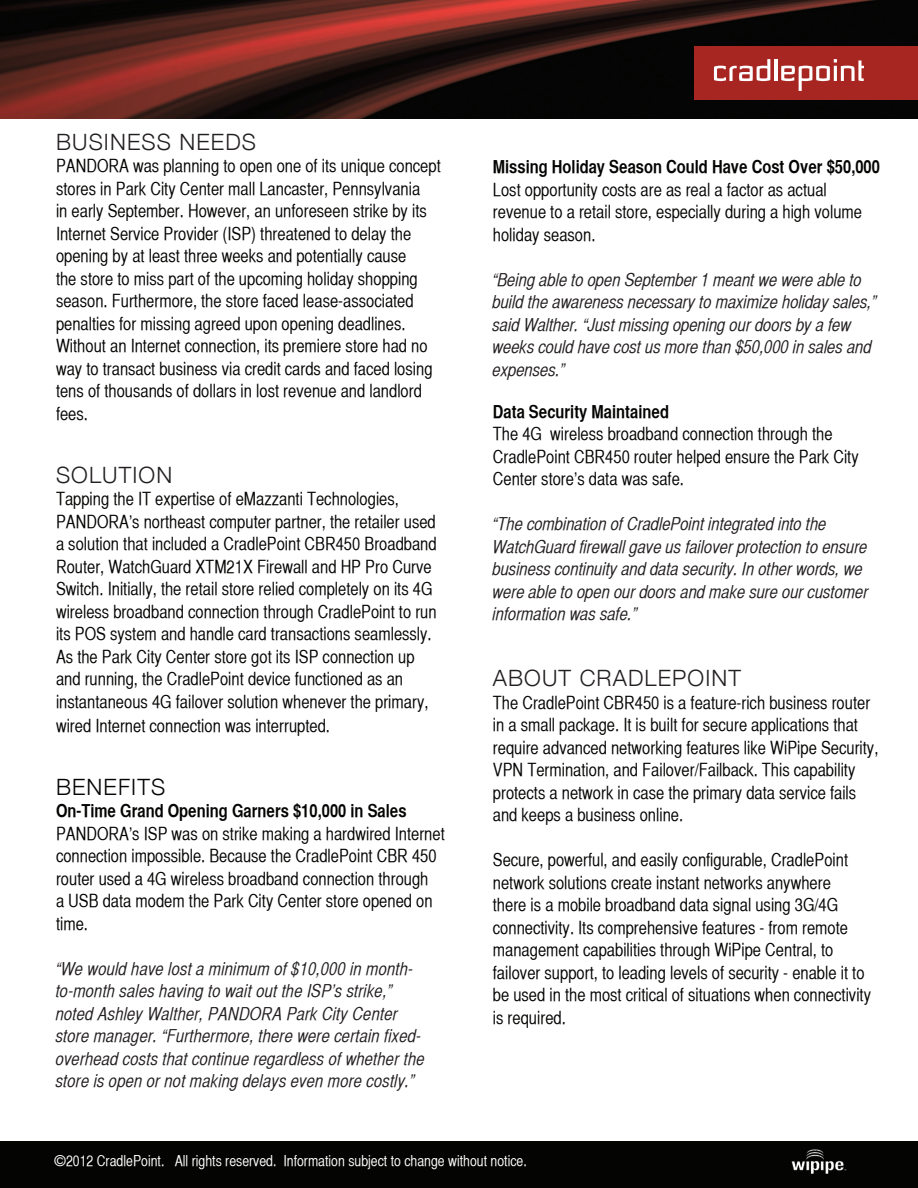
<style>
.page{position:relative;width:918px;height:1188px;background:#fff}
.page>*{position:absolute;margin:0;border:0;box-sizing:border-box;transform-origin:0 0}
.t1{font:300 22.5px "Helvetica Neue";letter-spacing:.05em;color:#231f20}
.t2{font:300 22.5px "Helvetica Neue";letter-spacing:.05em;color:#040503}
.t3{font:18px/22.5px "Helvetica CY Plain";color:#040503}
.t4{font:18px/22.5px "Helvetica CY Oblique";color:#231f20}
.t5{font:18px "Helvetica CY Bold";color:#040503}
.t6{font:15px "Helvetica CY Plain";color:#fff}
</style>
<div class="page">
<img style="left:0;top:1px;width:918px;height:117px">
<div style="left:695px;top:46px;width:223px;height:54px;background:#a82622"></div>
<svg style="left:714px;top:59px;width:56px;height:22px"></svg>
<hr style="left:774px;top:59px;width:3px;height:22px;background:#fff">
<svg style="left:781px;top:59px;width:83px;height:32px"></svg>
<div style="left:0;top:1141px;width:918px;height:47px;background:#040503"></div>
<img style="left:791px;top:1149px;width:56px;height:25px">
<p class="t1" style="left:56px;top:124px;width:202px">BUSINESS NEEDS</p>
<p class="t3" style="left:56px;top:155px;width:386px">PANDORA was planning to open one of its unique concept stores in Park City Center mall Lancaster, Pennsylvania<br>in early September. However, an unforeseen strike by its Internet Service Provider (ISP) threatened to delay the opening by at least three weeks and potentially cause<br>the store to miss part of the upcoming holiday shopping season. Furthermore, the store faced lease-associated penalties for missing agreed upon opening deadlines.<br>Without an Internet connection, its premiere store had no way to transact business via credit cards and faced losing tens of thousands of dollars in lost revenue and landlord fees.</p>
<p class="t1" style="left:56px;top:457px;width:118px">SOLUTION</p>
<p class="t3" style="left:56px;top:488px;width:382px">Tapping the IT expertise of eMazzanti Technologies, PANDORA’s northeast computer partner, the retailer used a solution that included a CradlePoint CBR450 Broadband Router, WatchGuard XTM21X Firewall and HP Pro Curve Switch. Initially, the retail store relied completely on its 4G wireless broadband connection through CradlePoint to run its POS system and handle card transactions seamlessly.<br>As the Park City Center store got its ISP connection up and running, the CradlePoint device functioned as an instantaneous 4G failover solution whenever the primary, wired Internet connection was interrupted.</p>
<p class="t2" style="left:56px;top:769px;width:111px">BENEFITS</p>
<p class="t5" style="left:56px;top:800px;width:352px">On-Time Grand Opening Garners $10,000 in Sales</p>
<p class="t3" style="left:56px;top:822px;width:390px">PANDORA’s ISP was on strike making a hardwired Internet connection impossible. Because the CradlePoint CBR 450 router used a 4G wireless broadband connection through<br>a USB data modem the Park City Center store opened on time.</p>
<p class="t4" style="left:56px;top:957px;width:370px">“We would have lost a minimum of $10,000 in month&shy;to-month sales having to wait out the ISP’s strike,” noted Ashley Walther, PANDORA Park City Center store manager. “Furthermore, there were certain fixed&shy;overhead costs that continue regardless of whether the store is open or not making delays even more costly.”</p>
<p class="t5" style="left:493px;top:156px;width:389px">Missing Holiday Season Could Have Cost Over $50,000</p>
<p class="t3" style="left:493px;top:178px;width:371px">Lost opportunity costs are as real a factor as actual revenue to a retail store, especially during a high volume holiday season.</p>
<p class="t4" style="left:493px;top:268px;width:385px">“Being able to open September 1 meant we were able to build the awareness necessary to maximize holiday sales,” said Walther. “Just missing opening our doors by a few weeks could have cost us more than $50,000 in sales and expenses.”</p>
<p class="t5" style="left:493px;top:400px;width:178px">Data Security Maintained</p>
<p class="t3" style="left:493px;top:423px;width:367px">The 4G wireless broadband connection through the<br>CradlePoint CBR450 router helped ensure the Park City<br>Center store’s data was safe.</p>
<p class="t4" style="left:493px;top:513px;width:377px">“The combination of CradlePoint integrated into the WatchGuard firewall gave us failover protection to ensure business continuity and data security. In other words, we were able to open our doors and make sure our customer information was safe.”</p>
<p class="t1" style="left:493px;top:660px;width:250px">ABOUT CRADLEPOINT</p>
<p class="t3" style="left:493px;top:691px;width:387px">The CradlePoint CBR450 is a feature-rich business router in a small package. It is built for secure applications that require advanced networking features like WiPipe Security, VPN Termination, and Failover/Failback. This capability protects a network in case the primary data service fails and keeps a business online.</p>
<p class="t3" style="left:493px;top:849px;width:380px">Secure, powerful, and easily configurable, CradlePoint network solutions create instant networks anywhere<br>there is a mobile broadband data signal using 3G/4G connectivity. Its comprehensive features - from remote management capabilities through WiPipe Central, to failover support, to leading levels of security - enable it to be used in the most critical of situations when connectivity is required.</p>
<p class="t6" style="left:54px;top:1152px;width:474px">©2012 CradlePoint. All rights reserved. Information subject to change without notice.</p>
</div>
